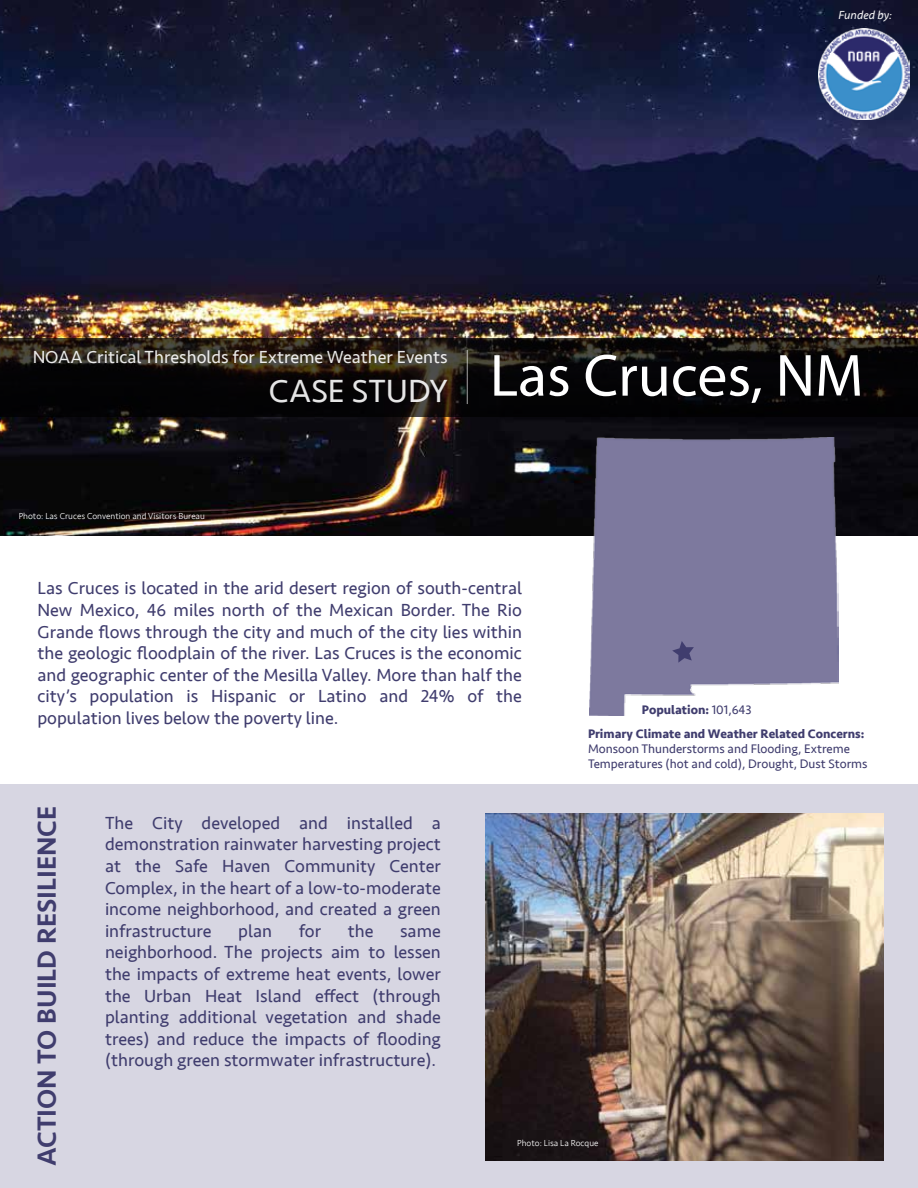
<style>
.page{position:relative;width:918px;height:1188px;background:#fff}
.page>*{position:absolute;margin:0;border:0;box-sizing:border-box;transform-origin:0 0}
.t1{font:60px "Myriad Pro";color:#fff}
.t2{font:33px "Seravek";color:#fff}
.t3{font:500 27px "Seravek";color:#403d6e}
.t4{font:18px/21.6px "Seravek";color:#403d6e;text-align:justify}
.t5{font:18px "Seravek";color:#fff}
.t6{font:12.75px/15.3px "Seravek";color:#403d6e}
.t7{font:700 12.75px/24.3px "Seravek";color:#403d6e}
.t8{font:italic 12px "Seravek";color:#f1f1f2}
.t9{font:300 9px "Seravek";color:#fff}
.s1{font-weight:400}
</style>
<div class="page">
<img style="left:0;top:0;width:918px;height:536px">
<div style="left:0;top:784px;width:918px;height:404px;background:#d7d6e2"></div>
<svg style="left:0;top:338px;width:918px;height:78px;background:#110e0c"></svg>
<hr style="left:467px;top:350px;width:1px;height:54px;background:#fff">
<img style="left:819px;top:29px;width:90px;height:90px">
<img style="left:589px;top:438px;width:249px;height:277px">
<svg style="left:672px;top:641px;width:22px;height:22px"></svg>
<img style="left:486px;top:813px;width:397px;height:347px">
<p class="t8" style="left:838px;top:5px;width:55px">Funded by:</p>
<p class="t5" style="left:33px;top:343px;width:417px">NOAA Critical Thresholds for Extreme Weather Events</p>
<h2 class="t2" style="left:269px;top:366px;width:180px">CASE STUDY</h2>
<p class="t9" style="left:19px;top:510px;width:188px">Photo: Las Cruces Convention and Visitors Bureau</p>
<h1 class="t1" style="left:490px;top:339px;width:375px">Las Cruces, NM</h1>
<p class="t4" style="left:38px;top:578px;width:486px">Las Cruces is located in the arid desert region of south-central New Mexico, 46 miles north of the Mexican Border. The Rio Grande flows through the city and much of the city lies within the geologic floodplain of the river. Las Cruces is the economic and geographic center of the Mesilla Valley. More than half the city’s population is Hispanic or Latino and 24% of the population lives below the poverty line.</p>
<p class="t7" style="left:588px;top:697px;width:278px;text-indent:54px">Population: <span class="s1">101,643<br></span>Primary Climate and Weather Related Concerns:</p>
<p class="t6" style="left:588px;top:741px;width:281px">Monsoon Thunderstorms and Flooding, Extreme<br>Temperatures (hot and cold), Drought, Dust Storms</p>
<h3 class="t3" style="left:30px;top:1166px;width:362px;rotate:-90deg">ACTION TO BUILD RESILIENCE</h3>
<p class="t4" style="left:105px;top:812px;width:337px">The City developed and installed a demonstration rainwater harvesting project at the Safe Haven Community Center Complex, in the heart of a low-to-moderate income neighborhood, and created a green infrastructure</p>
<p class="t4" style="left:238px;top:920px;width:35px">plan</p>
<p class="t4" style="left:299px;top:920px;width:24px">for</p>
<p class="t4" style="left:348px;top:920px;width:27px">the</p>
<p class="t4" style="left:105px;top:920px;width:337px;text-indent:295px">same neighborhood. The projects aim to lessen the impacts of extreme heat events, lower the Urban Heat Island effect (through planting additional vegetation and shade trees) and reduce the impacts of flooding (through green stormwater infrastructure).</p>
<p class="t9" style="left:517px;top:1138px;width:83px">Photo: Lisa La Rocque</p>
</div>
